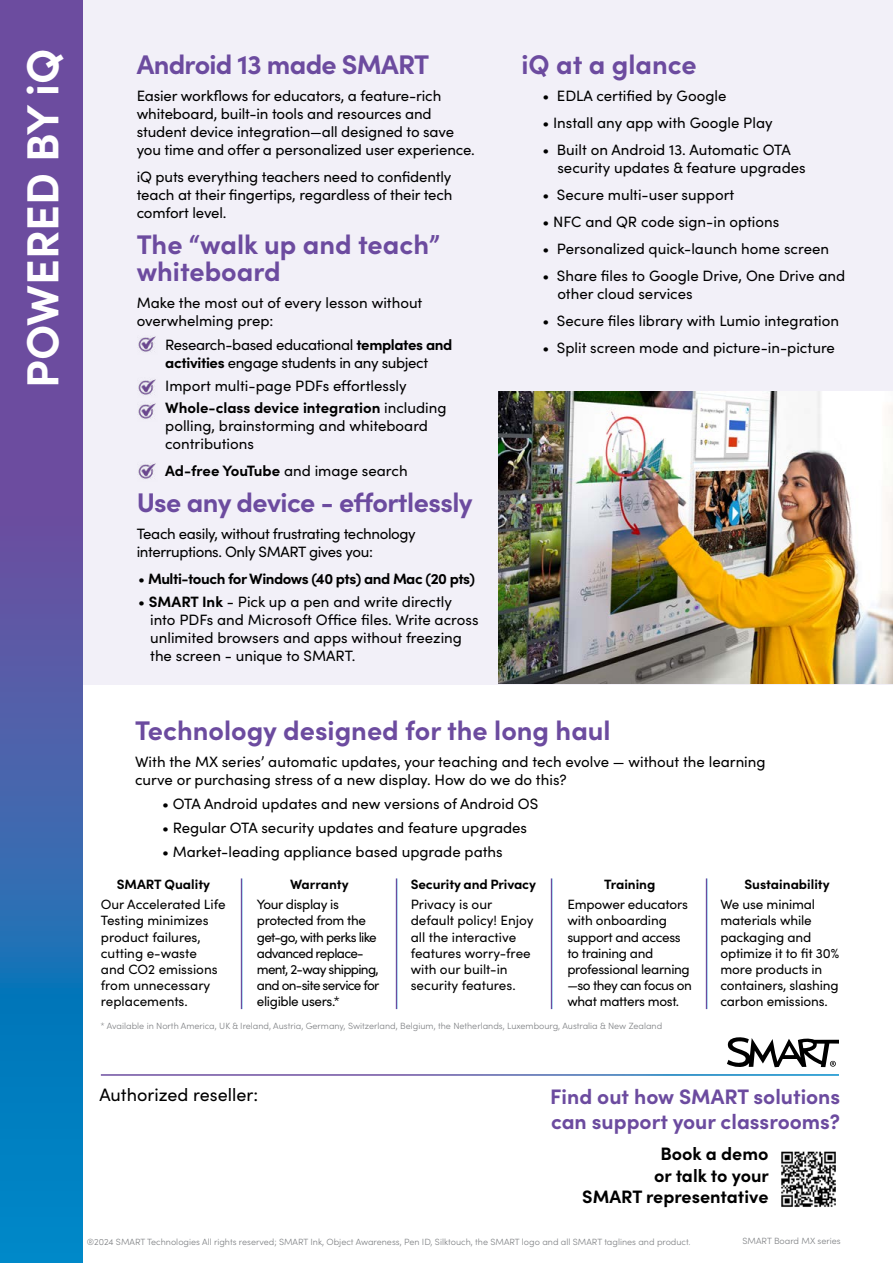
<style>
.page{position:relative;width:893px;height:1263px;background:#fff}
.page>*{position:absolute;margin:0;border:0;box-sizing:border-box;transform-origin:0 0}
.t1{font:700 45px "Sofia Pro";color:#fff}
.t2{font:700 27px/27px "Sofia Pro";color:#6c4b9f}
.t3{font:700 27px "Sofia Pro";letter-spacing:-.02em;color:#6c4b9f}
.t4{font:700 27px "Sofia Pro";letter-spacing:-.025em;color:#6c4b9f}
.t5{font:700 21px/25.2px "Sofia Pro";color:#6c4b9f}
.t6{font:700 18px/21.6px "Sofia Pro";color:#000;text-align:right}
.t7{font:18px "Sofia Pro";color:#000}
.t8{font:15px/18px "Sofia Pro";color:#000}
.t9{font:15px/18px "Sofia Pro";letter-spacing:-.025em;color:#000}
.t10{font:700 15px "Sofia Pro";letter-spacing:-.03em;color:#000}
.t11{font:700 15px "Sofia Pro";color:#000}
.t12{font:13.5px/16.2px "Sofia Pro";letter-spacing:-.01em;color:#000}
.t13{font:13.5px/16.2px "Sofia Pro";letter-spacing:-.05em;color:#000}
.t14{font:700 13.5px "Sofia Pro";color:#000}
.t15{font:300 9px "Sofia Pro";color:#7e8083}
.s1{font-weight:700}
.s2{font-weight:400}
</style>
<div class="page">
<div style="left:68px;top:0;width:825px;height:684px;background:#f2f0f8"></div>
<svg style="left:0;top:0;width:83px;height:1263px;background:#465fab"></svg>
<img style="left:498px;top:392px;width:395px;height:291px">
<img style="left:138px;top:336px;width:18px;height:16px">
<img style="left:138px;top:379px;width:18px;height:16px">
<img style="left:138px;top:403px;width:18px;height:16px">
<img style="left:781px;top:1151px;width:55px;height:56px">
<svg style="left:727px;top:1037px;width:112px;height:31px"></svg>
<img style="left:138px;top:463px;width:18px;height:16px">
<h1 class="t1" style="left:8px;top:388px;width:341px;rotate:-90deg">POWERED BY iQ</h1>
<h2 class="t4" style="left:137px;top:44px;width:294px">Android 13 made SMART</h2>
<p class="t8" style="left:137px;top:86px;width:340px">Easier workflows for educators, a feature-rich whiteboard, built-in tools and resources and student device integration—all designed to save you time and offer a personalized user experience.</p>
<p class="t8" style="left:137px;top:167px;width:317px;text-align:justify">iQ puts everything teachers need to confidently teach at their fingertips, regardless of their tech comfort level.</p>
<h2 class="t2" style="left:137px;top:229px;width:305px">The “walk up and teach” whiteboard</h2>
<p class="t8" style="left:137px;top:293px;width:287px">Make the most out of every lesson without overwhelming prep:</p>
<p class="t9" style="left:165px;top:335px;width:289px">Research-based educational <span class="s1">templates and activities</span> engage students in any subject</p>
<p class="t8" style="left:165px;top:373px;width:283px;line-height:22.5px">Import multi-page PDFs effortlessly<br><span class="s1">Whole-class device integration</span> including</p>
<p class="t8" style="left:165px;top:416px;width:264px">polling, brainstorming and whiteboard contributions</p>
<p class="t11" style="left:165px;top:459px;width:244px">Ad-free YouTube <span class="s2">and image search</span></p>
<h2 class="t3" style="left:137px;top:482px;width:338px">Use any device - effortlessly</h2>
<p class="t9" style="left:137px;top:524px;width:281px">Teach easily, without frustrating technology interruptions. Only SMART gives you:</p>
<p class="t10" style="left:138px;top:567px;width:338px"><span class="s2">•</span> Multi-touch for Windows (40 pts) and Mac (20 pts)</p>
<p class="t8" style="left:150px;top:592px;width:330px;text-indent:-12px">• <span class="s1">SMART Ink</span> - Pick up a pen and write directly into PDFs and Microsoft Office files. Write across unlimited browsers and apps without freezing the screen - unique to SMART.</p>
<h2 class="t2" style="left:521px;top:49px;width:177px">iQ at a glance</h2>
<p class="t8" style="left:542px;top:86px;width:185px">• EDLA certified by Google</p>
<p class="t8" style="left:542px;top:113px;width:232px">• Install any app with Google Play</p>
<p class="t8" style="left:557px;top:140px;width:250px;text-indent:-15px">• Built on Android 13. Automatic OTA security updates &amp; feature upgrades</p>
<p class="t8" style="left:542px;top:185px;width:193px">• Secure multi-user support</p>
<p class="t8" style="left:542px;top:212px;width:238px">• NFC and QR code sign-in options</p>
<p class="t8" style="left:542px;top:239px;width:288px">• Personalized quick-launch home screen</p>
<p class="t8" style="left:557px;top:266px;width:289px;text-indent:-15px">• Share files to Google Drive, One Drive and other cloud services</p>
<p class="t8" style="left:542px;top:311px;width:298px">• Secure files library with Lumio integration</p>
<p class="t8" style="left:542px;top:338px;width:294px">• Split screen mode and picture-in-picture</p>
<h2 class="t2" style="left:135px;top:715px;width:477px">Technology designed for the long haul</h2>
<p class="t8" style="left:135px;top:752px;width:632px">With the MX series’ automatic updates, your teaching and tech evolve — without the learning curve or purchasing stress of a new display. How do we do this?</p>
<p class="t8" style="left:162px;top:794px;width:378px">• OTA Android updates and new versions of Android OS</p>
<p class="t8" style="left:162px;top:818px;width:367px">• Regular OTA security updates and feature upgrades</p>
<p class="t8" style="left:162px;top:842px;width:342px">• Market-leading appliance based upgrade paths</p>
<p class="t14" style="left:117px;top:873px;width:95px">SMART Quality</p>
<p class="t12" style="left:101px;top:896px;width:126px">Our Accelerated Life<br>Testing minimizes product failures, cutting e-waste<br>and CO2 emissions from unnecessary replacements.</p>
<p class="t14" style="left:290px;top:873px;width:60px">Warranty</p>
<p class="t13" style="left:257px;top:896px;width:124px">Your display is protected from the get-go, with perks like advanced replace&shy;ment, 2-way shipping, and on-site service for eligible users.*</p>
<p class="t14" style="left:411px;top:873px;width:127px">Security and Privacy</p>
<p class="t12" style="left:411px;top:896px;width:124px">Privacy is our default policy! Enjoy all the interactive features worry-free with our built-in security features.</p>
<p class="t14" style="left:604px;top:873px;width:53px">Training</p>
<p class="t12" style="left:567px;top:896px;width:126px">Empower educators with onboarding support and access to training and professional learning —so they can focus on what matters most.</p>
<p class="t15" style="left:101px;top:1020px;width:563px">* Available in North America, UK &amp; Ireland, Austria, Germany, Switzerland, Belgium, the Netherlands, Luxembourg, Australia &amp; New Zealand</p>
<p class="t14" style="left:744px;top:873px;width:87px">Sustainability</p>
<p class="t12" style="left:720px;top:896px;width:120px">We use minimal materials while packaging and optimize it to fit 30% more products in containers, slashing carbon emissions.</p>
<p class="t7" style="left:99px;top:1081px;width:160px">Authorized reseller:</p>
<h3 class="t5" style="left:550px;top:1082px;width:291px">Find out how SMART solutions can support your classrooms?</h3>
<p class="t6" style="left:582px;top:1141px;width:188px">Book a demo<br>or talk to your<br>SMART representative</p>
<p class="t15" style="left:87px;top:1235px;width:605px">®2024 SMART Technologies All rights reserved; SMART Ink, Object Awareness, Pen ID, Silktouch, the SMART logo and all SMART taglines and product.</p>
<p class="t15" style="left:742px;top:1234px;width:100px">SMART Board MX series</p>
</div>
